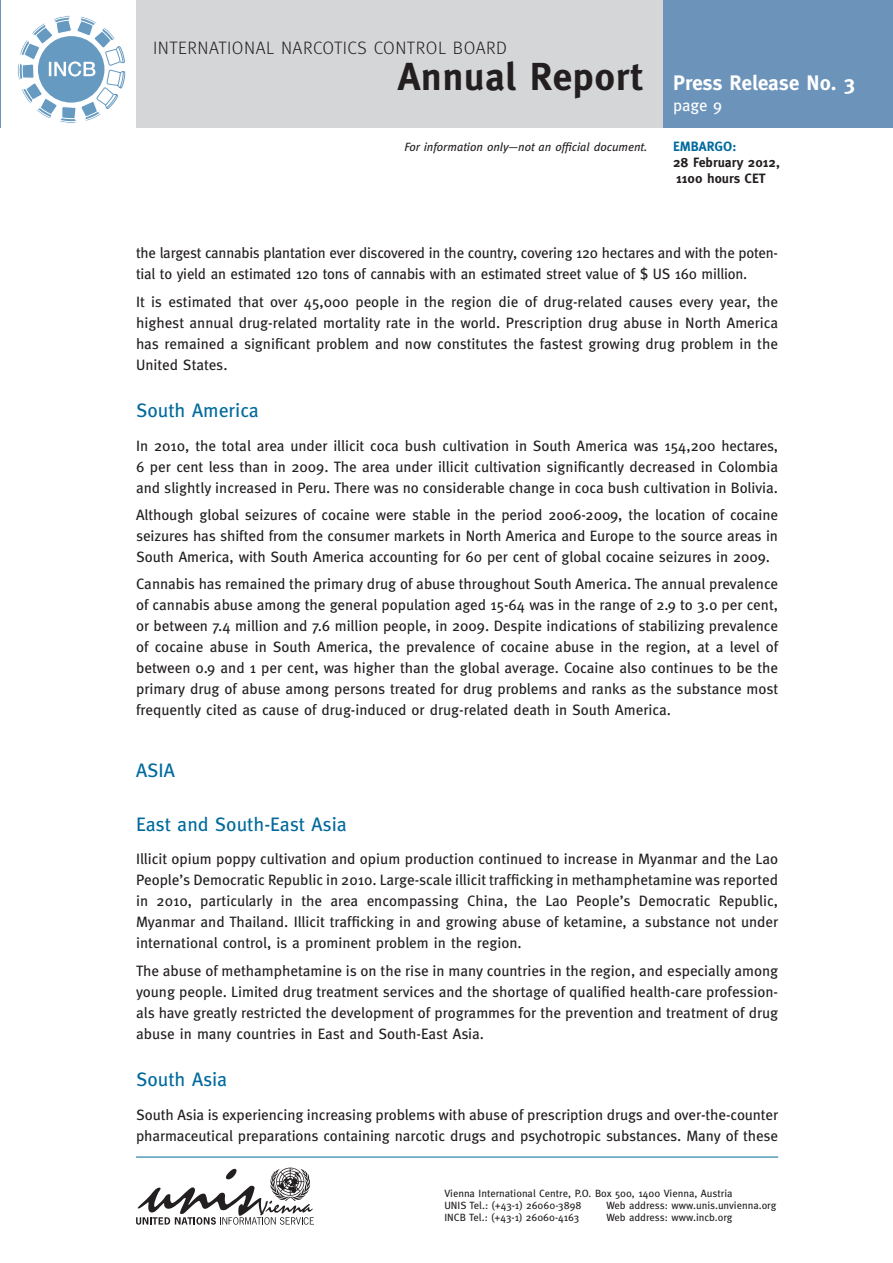
<style>
.page{position:relative;width:893px;height:1263px;background:#fff}
.page>*{position:absolute;margin:0;border:0;box-sizing:border-box;transform-origin:0 0}
.t1{font:700 39px "Meta";letter-spacing:.01em;color:#231f20}
.t2{font:700 21px "Meta";letter-spacing:-.005em;color:#fff}
.t3{font:19.5px "Meta";color:#006a9d}
.t4{font:300 18px "Meta OT";letter-spacing:.03em;color:#231f20}
.t5{font:16.5px "Meta";color:#fff}
.t6{font:15px/21px "Meta";letter-spacing:-.005em;color:#231f20;text-align:justify}
.t7{font:700 13.5px/16.2px "Meta";color:#231f20}
.t8{font:700 13.5px "Meta";color:#006a9d}
.t9{font:italic 12px "Meta";color:#231f20}
.t10{font:10.5px/12px "Meta";color:#231f20}
</style>
<div class="page">
<div style="left:136px;top:0;width:757px;height:128px;background:#d5d6d8"></div>
<div style="left:663px;top:0;width:230px;height:128px;background:#6c94ba"></div>
<svg style="left:18px;top:16px;width:107px;height:107px"></svg>
<hr style="left:136px;top:1157px;width:642px;height:1px;background:#006a9d">
<svg style="left:136px;top:1167px;width:178px;height:58px"></svg>
<p class="t4" style="left:153px;top:37px;width:355px">INTERNATIONAL NARCOTICS CONTROL BOARD</p>
<h1 class="t1" style="left:398px;top:54px;width:247px">Annual Report</h1>
<h2 class="t2" style="left:673px;top:71px;width:183px">Press Release No. 3</h2>
<p class="t5" style="left:673px;top:96px;width:51px">page 9</p>
<p class="t9" style="left:404px;top:139px;width:245px">For information only—not an official document.</p>
<p class="t8" style="left:673px;top:138px;width:65px">EMBARGO:</p>
<p class="t7" style="left:673px;top:154px;width:108px">28 February 2012,<br>1100 hours CET</p>
<p class="t6" style="left:136px;top:242px;width:643px">the largest cannabis plantation ever discovered in the country, covering 120 hectares and with the poten&shy;tial to yield an estimated 120 tons of cannabis with an estimated street value of $ US 160 million.</p>
<p class="t6" style="left:136px;top:291px;width:644px">It is estimated that over 45,000 people in the region die of drug-related causes every year, the highest annual drug-related mortality rate in the world. Prescription drug abuse in North America has remained a significant problem and now constitutes the fastest growing drug problem in the United States.</p>
<h3 class="t3" style="left:136px;top:399px;width:124px">South America</h3>
<p class="t6" style="left:136px;top:435px;width:644px">In 2010, the total area under illicit coca bush cultivation in South America was 154,200 hectares, 6 per cent less than in 2009. The area under illicit cultivation significantly decreased in Colombia and slightly increased in Peru. There was no considerable change in coca bush cultivation in Bolivia.</p>
<p class="t6" style="left:136px;top:504px;width:644px">Although global seizures of cocaine were stable in the period 2006-2009, the location of cocaine seizures has shifted from the consumer markets in North America and Europe to the source areas in South America, with South America accounting for 60 per cent of global cocaine seizures in 2009.</p>
<p class="t6" style="left:136px;top:574px;width:644px">Cannabis has remained the primary drug of abuse throughout South America. The annual prevalence of cannabis abuse among the general population aged 15-64 was in the range of 2.9 to 3.0 per cent, or between 7.4 million and 7.6 million people, in 2009. Despite indications of stabilizing prevalence of cocaine abuse in South America, the prevalence of cocaine abuse in the region, at a level of between 0.9 and 1 per cent, was higher than the global average. Cocaine also continues to be the primary drug of abuse among persons treated for drug problems and ranks as the substance most frequently cited as cause of drug-induced or drug-related death in South America.</p>
<h3 class="t3" style="left:136px;top:759px;width:21px">Asia</h3>
<h3 class="t3" style="left:136px;top:812px;width:212px">East and South-East Asia</h3>
<p class="t6" style="left:136px;top:849px;width:644px">Illicit opium poppy cultivation and opium production continued to increase in Myanmar and the Lao People’s Democratic Republic in 2010. Large-scale illicit trafficking in methamphetamine was reported in 2010, particularly in the area encompassing China, the Lao People’s Democratic Republic, Myanmar and Thailand. Illicit trafficking in and growing abuse of ketamine, a substance not under international control, is a prominent problem in the region.</p>
<p class="t6" style="left:136px;top:960px;width:644px">The abuse of methamphetamine is on the rise in many countries in the region, and especially among young people. Limited drug treatment services and the shortage of qualified health-care profession&shy;als have greatly restricted the development of programmes for the prevention and treatment of drug abuse in many countries in East and South-East Asia.</p>
<h3 class="t3" style="left:136px;top:1068px;width:93px">South Asia</h3>
<p class="t6" style="left:136px;top:1104px;width:644px">South Asia is experiencing increasing problems with abuse of prescription drugs and over-the-counter pharmaceutical preparations containing narcotic drugs and psychotropic substances. Many of these</p>
<p class="t10" style="left:444px;top:1187px;width:290px">Vienna International Centre, P.O. Box 500, 1400 Vienna, Austria<br>UNIS Tel.: (+43-1) 26060-3898</p>
<p class="t10" style="left:606px;top:1199px;width:171px">Web address: www.unis.unvienna.org</p>
<p class="t10" style="left:444px;top:1211px;width:136px">INCB Tel.: (+43-1) 26060-4163</p>
<p class="t10" style="left:606px;top:1211px;width:128px">Web address: www.incb.org</p>
</div>
